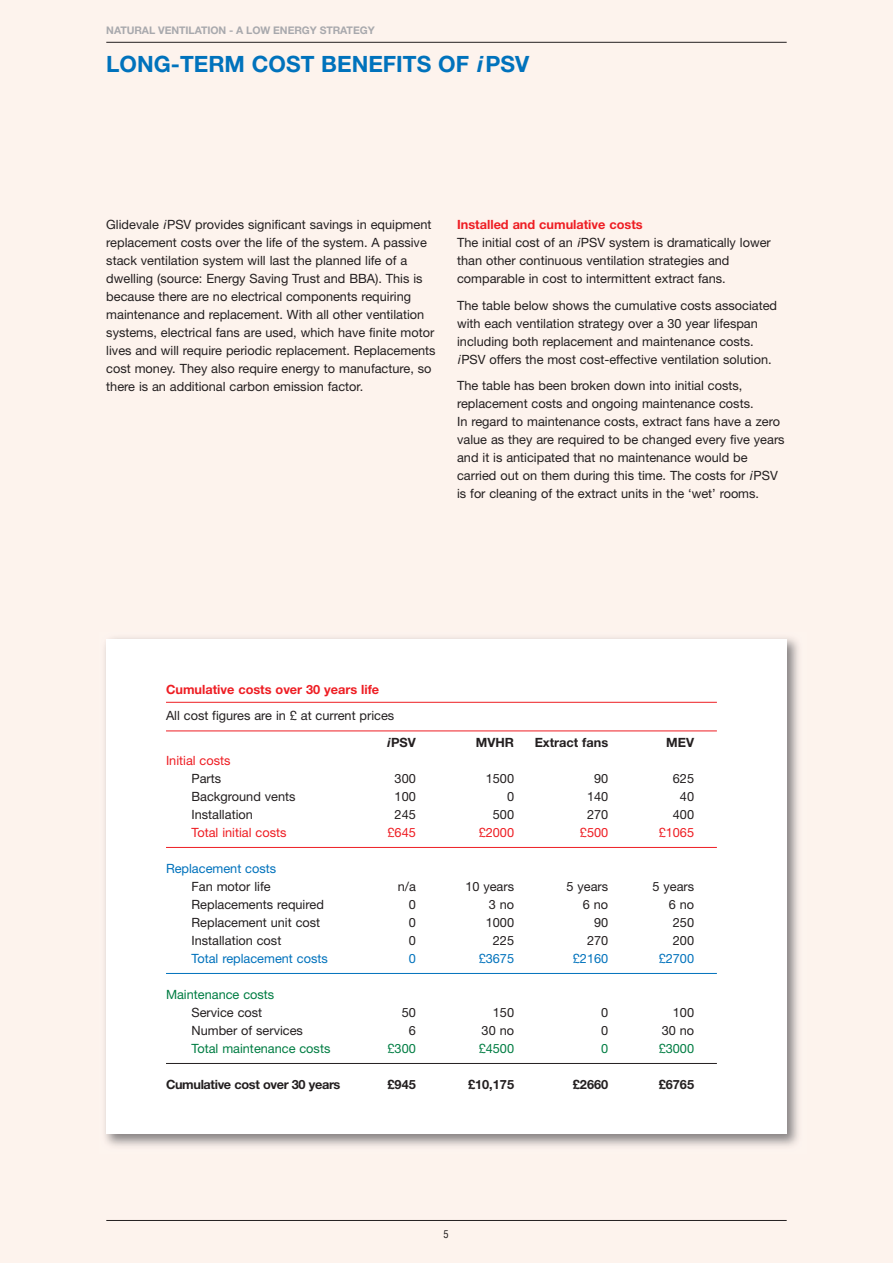
<style>
.page{position:relative;width:893px;height:1263px;background:#fdf3ed}
.page>*{position:absolute;margin:0;border:0;box-sizing:border-box;transform-origin:0 0}
.t1{font:700 22.5px "Helvetica Neue LT Std";color:#0072bc}
.t2{font:12.75px/18px "Helvetica Neue LT Std";color:#231f20}
.t3{font:12.75px "Helvetica Neue LT Std";color:#0072bc}
.t4{font:12.75px "Helvetica Neue LT Std";color:#007d43}
.t5{font:12.75px "Helvetica Neue LT Std";color:#ee1d23}
.t6{font:700 12.75px "Helvetica Neue LT Std";color:#231f20}
.t7{font:700 12.75px "Helvetica Neue LT Std";color:#ee1d23}
.t8{font:700 12.75px "Helvetica Neue LT Std";letter-spacing:-.03em;color:#231f20}
.t9{font:700 10.5px "Helvetica Neue LT Std";letter-spacing:-.005em;color:#a8a9ad}
.t10{font:condensed 10.5px "Helvetica";color:#231f20}
.s1{font-style:italic}
.s2{font-weight:700;color:#ee1d23}
.s3{font-weight:700;font-style:italic}
.s4{font-weight:700}
</style>
<div class="page">
<hr style="left:106px;top:42px;width:681px;height:1px;background:#231f20">
<img style="left:105px;top:638px;width:694px;height:508px">
<div style="left:106px;top:639px;width:681px;height:494px;background:#fff"></div>
<hr style="left:166px;top:702px;width:551px;height:1px;background:#ee1d23">
<hr style="left:166px;top:731px;width:551px;height:1px;background:#ee1d23">
<hr style="left:166px;top:847px;width:551px;height:1px;background:#ee1d23">
<hr style="left:166px;top:973px;width:551px;height:1px;background:#0072bc">
<hr style="left:166px;top:1063px;width:551px;height:1px;background:#231f20">
<hr style="left:106px;top:1220px;width:681px;height:1px;background:#231f20">
<p class="t9" style="left:106px;top:27px;width:270px">NATURAL VENTILATION - A LOW ENERGY STRATEGY</p>
<h1 class="t1" style="left:106px;top:56px;width:424px">LONG-TERM COST BENEFITS OF <span class="s1">i</span>PSV</h1>
<p class="t2" style="left:106px;top:217px;width:331px">Glidevale <span class="s1">i</span>PSV provides significant savings in equipment replacement costs over the life of the system. A passive stack ventilation system will last the planned life of a dwelling (source: Energy Saving Trust and BBA). This is because there are no electrical components requiring maintenance and replacement. With all other ventilation systems, electrical fans are used, which have finite motor lives and will require periodic replacement. Replacements cost money. They also require energy to manufacture, so there is an additional carbon emission factor.</p>
<p class="t2" style="left:457px;top:217px;width:315px"><span class="s2">Installed and cumulative costs<br></span>The initial cost of an <span class="s1">i</span>PSV system is dramatically lower than other continuous ventilation strategies and comparable in cost to intermittent extract fans.</p>
<p class="t2" style="left:457px;top:297px;width:322px">The table below shows the cumulative costs associated with each ventilation strategy over a 30 year lifespan including both replacement and maintenance costs. <span class="s1">i</span>PSV offers the most cost-effective ventilation solution.</p>
<p class="t2" style="left:457px;top:378px;width:329px">The table has been broken down into initial costs, replacement costs and ongoing maintenance costs.<br>In regard to maintenance costs, extract fans have a zero value as they are required to be changed every five years and it is anticipated that no maintenance would be carried out on them during this time. The costs for <span class="s1">i</span>PSV is for cleaning of the extract units in the ‘wet’ rooms.</p>
<p class="t7" style="left:166px;top:684px;width:215px">Cumulative costs over 30 years life</p>
<p class="t2" style="left:386px;top:703px;width:31px;line-height:26.5px;text-indent:-220px">All cost figures are in £ at current prices <span class="s3">i</span><span class="s4">PSV</span></p>
<p class="t6" style="left:476px;top:737px;width:40px">MVHR</p>
<p class="t6" style="left:535px;top:737px;width:75px">Extract fans</p>
<p class="t6" style="left:666px;top:737px;width:29px">MEV</p>
<p class="t5" style="left:166px;top:755px;width:66px">Initial costs</p>
<p class="t2" style="left:192px;top:770px;width:31px">Parts</p>
<p class="t2" style="left:395px;top:770px;width:23px">300</p>
<p class="t2" style="left:486px;top:770px;width:30px">1500</p>
<p class="t2" style="left:594px;top:770px;width:16px">90</p>
<p class="t2" style="left:673px;top:770px;width:23px">625</p>
<p class="t2" style="left:192px;top:788px;width:106px">Background vents</p>
<p class="t2" style="left:395px;top:788px;width:23px">100</p>
<p class="t2" style="left:507px;top:788px;width:9px">0</p>
<p class="t2" style="left:587px;top:788px;width:23px">140</p>
<p class="t2" style="left:680px;top:788px;width:16px">40</p>
<p class="t2" style="left:192px;top:806px;width:63px">Installation</p>
<p class="t2" style="left:395px;top:806px;width:23px">245</p>
<p class="t2" style="left:493px;top:806px;width:23px">500</p>
<p class="t2" style="left:587px;top:806px;width:23px">270</p>
<p class="t2" style="left:673px;top:806px;width:23px">400</p>
<p class="t5" style="left:192px;top:827px;width:96px">Total initial costs</p>
<p class="t5" style="left:388px;top:827px;width:30px">£645</p>
<p class="t5" style="left:479px;top:827px;width:37px">£2000</p>
<p class="t5" style="left:580px;top:827px;width:30px">£500</p>
<p class="t5" style="left:659px;top:827px;width:37px">£1065</p>
<p class="t3" style="left:166px;top:863px;width:112px">Replacement costs</p>
<p class="t2" style="left:192px;top:878px;width:81px">Fan motor life</p>
<p class="t2" style="left:398px;top:878px;width:20px">n/a</p>
<p class="t2" style="left:465px;top:878px;width:50px">10 years</p>
<p class="t2" style="left:567px;top:878px;width:43px">5 years</p>
<p class="t2" style="left:652px;top:878px;width:43px">5 years</p>
<p class="t2" style="left:192px;top:896px;width:134px">Replacements required</p>
<p class="t2" style="left:409px;top:896px;width:9px">0</p>
<p class="t2" style="left:489px;top:896px;width:27px">3 no</p>
<p class="t2" style="left:583px;top:896px;width:27px">6 no</p>
<p class="t2" style="left:669px;top:896px;width:27px">6 no</p>
<p class="t2" style="left:192px;top:914px;width:130px">Replacement unit cost</p>
<p class="t2" style="left:409px;top:914px;width:9px">0</p>
<p class="t2" style="left:486px;top:914px;width:30px">1000</p>
<p class="t2" style="left:594px;top:914px;width:16px">90</p>
<p class="t2" style="left:673px;top:914px;width:23px">250</p>
<p class="t2" style="left:192px;top:932px;width:91px">Installation cost</p>
<p class="t2" style="left:409px;top:932px;width:9px">0</p>
<p class="t2" style="left:493px;top:932px;width:23px">225</p>
<p class="t2" style="left:587px;top:932px;width:23px">270</p>
<p class="t2" style="left:673px;top:932px;width:23px">200</p>
<p class="t3" style="left:192px;top:953px;width:138px">Total replacement costs</p>
<p class="t3" style="left:409px;top:953px;width:9px">0</p>
<p class="t3" style="left:479px;top:953px;width:37px">£3675</p>
<p class="t3" style="left:573px;top:953px;width:37px">£2160</p>
<p class="t3" style="left:659px;top:953px;width:37px">£2700</p>
<p class="t4" style="left:166px;top:989px;width:110px">Maintenance costs</p>
<p class="t2" style="left:192px;top:1004px;width:72px">Service cost</p>
<p class="t2" style="left:402px;top:1004px;width:16px">50</p>
<p class="t2" style="left:493px;top:1004px;width:23px">150</p>
<p class="t2" style="left:601px;top:1004px;width:9px">0</p>
<p class="t2" style="left:673px;top:1004px;width:23px">100</p>
<p class="t2" style="left:192px;top:1022px;width:113px">Number of services</p>
<p class="t2" style="left:409px;top:1022px;width:9px">6</p>
<p class="t2" style="left:482px;top:1022px;width:34px">30 no</p>
<p class="t2" style="left:601px;top:1022px;width:9px">0</p>
<p class="t2" style="left:662px;top:1022px;width:34px">30 no</p>
<p class="t4" style="left:192px;top:1043px;width:140px">Total maintenance costs</p>
<p class="t4" style="left:388px;top:1043px;width:30px">£300</p>
<p class="t4" style="left:479px;top:1043px;width:37px">£4500</p>
<p class="t4" style="left:601px;top:1043px;width:9px">0</p>
<p class="t4" style="left:659px;top:1043px;width:37px">£3000</p>
<p class="t8" style="left:166px;top:1079px;width:176px">Cumulative cost over 30 years</p>
<p class="t6" style="left:388px;top:1079px;width:30px">£945</p>
<p class="t6" style="left:468px;top:1079px;width:48px">£10,175</p>
<p class="t6" style="left:573px;top:1079px;width:37px">£2660</p>
<p class="t6" style="left:659px;top:1079px;width:37px">£6765</p>
<p class="t10" style="left:444px;top:1228px;width:7px">5</p>
</div>
